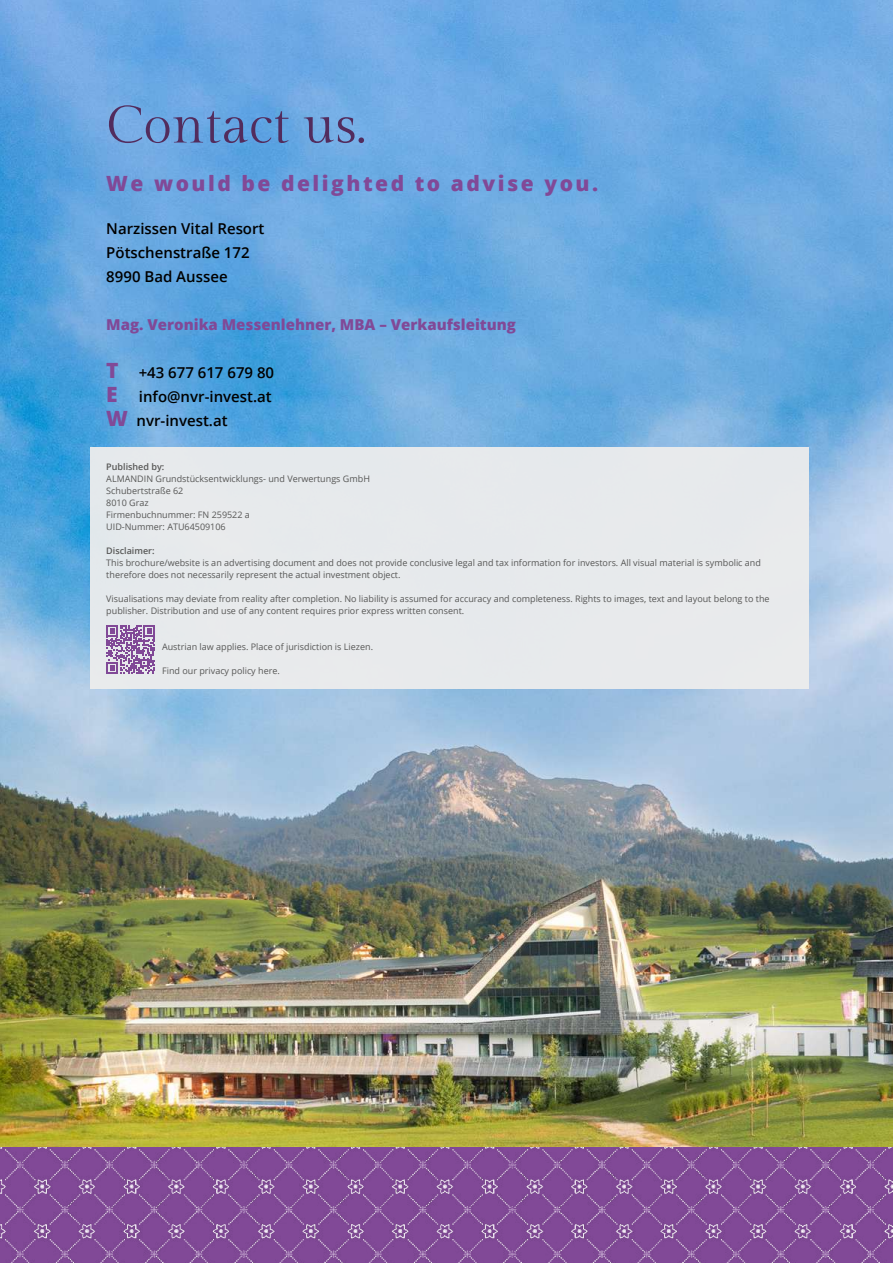
<style>
.page{position:relative;width:893px;height:1263px;background:#fff}
.page>*{position:absolute;margin:0;border:0;box-sizing:border-box;transform-origin:0 0}
.t1{font:52.5px "Gilda Display";color:#522c5d}
.t2{font:800 21px "Open Sans";letter-spacing:.12em;color:#814997}
.t3{font:600 15px/24px "Open Sans";color:#000}
.t4{font:800 15px "Open Sans";color:#814997}
.t5{font:9px/12px "Open Sans";color:#575756}
.t6{font:600 9px "Open Sans";color:#575756}
.s1{font-weight:800;font-size:21px;color:#814997}
</style>
<div class="page">
<img style="left:0;top:0;width:893px;height:1148px">
<div style="left:90px;top:447px;width:718px;height:242px;background:#ededed"></div>
<svg style="left:107px;top:625px;width:48px;height:49px"></svg>
<img style="left:0;top:1148px;width:893px;height:115px">
<h1 class="t1" style="left:106px;top:91px;width:261px">Contact us.</h1>
<h2 class="t2" style="left:106px;top:167px;width:493px">We would be delighted to advise you.</h2>
<h3 class="t3" style="left:106px;top:216px;width:160px">Narzissen Vital Resort<br>Pötschenstraße 172<br>8990 Bad Aussee</h3>
<h3 class="t4" style="left:106px;top:313px;width:411px">Mag. Veronika Messenlehner, MBA – Verkaufsleitung</h3>
<h3 class="t3" style="left:106px;top:360px;width:169px"><span class="s1">T</span> +43 677 617 679 80<br><span class="s1">E</span> info@nvr-invest.at<br><span class="s1">W</span> nvr-invest.at</h3>
<p class="t6" style="left:106px;top:461px;width:60px">Published by:</p>
<p class="t5" style="left:106px;top:472px;width:265px">ALMANDIN Grundstücksentwicklungs- und Verwertungs GmbH<br>Schubertstraße 62<br>8010 Graz<br>Firmenbuchnummer: FN 259522 a<br>UID-Nummer: ATU64509106</p>
<p class="t6" style="left:106px;top:545px;width:50px">Disclaimer:</p>
<p class="t5" style="left:106px;top:556px;width:656px">This brochure/website is an advertising document and does not provide conclusive legal and tax information for investors. All visual material is symbolic and therefore does not necessarily represent the actual investment object.</p>
<p class="t5" style="left:106px;top:592px;width:665px">Visualisations may deviate from reality after completion. No liability is assumed for accuracy and completeness. Rights to images, text and layout belong to the publisher. Distribution and use of any content requires prior express written consent.</p>
<p class="t5" style="left:162px;top:640px;width:212px">Austrian law applies. Place of jurisdiction is Liezen.</p>
<p class="t5" style="left:162px;top:664px;width:119px">Find our privacy policy here.</p>
</div>
